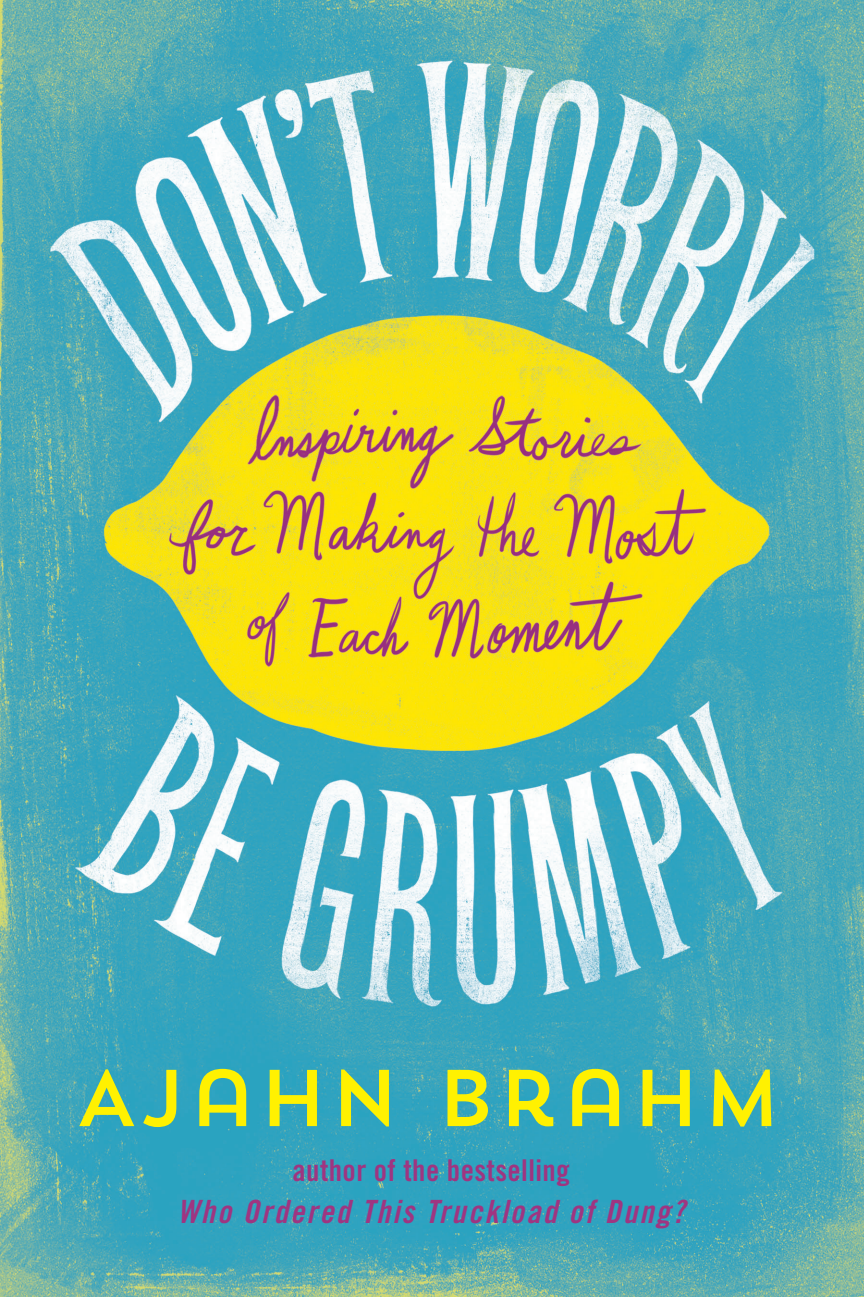
<style>
.page{position:relative;width:864px;height:1297px;background:#fff}
.page>*{position:absolute;margin:0;border:0;box-sizing:border-box;transform-origin:0 0}
.t1{font:80px "Trend Sans One";color:#fff101}
.t2{font:32px "Trade Gothic Bold Cond Twenty Obl";letter-spacing:.07em;color:#9f3581}
.t3{font:30px "Trade Gothic Bold Cond Twenty";letter-spacing:.015em;color:#9f3581}
</style>
<div class="page">
<img style="left:1px;top:0;width:863px;height:1296px">
<h1 class="t1" style="left:75px;top:1046px;width:709px">AJAHN BRAHM</h1>
<p class="t3" style="left:293px;top:1151px;width:279px">author of the bestselling</p>
<p class="t2" style="left:177px;top:1191px;width:513px">Who Ordered This Truckload of Dung?</p>
</div>
